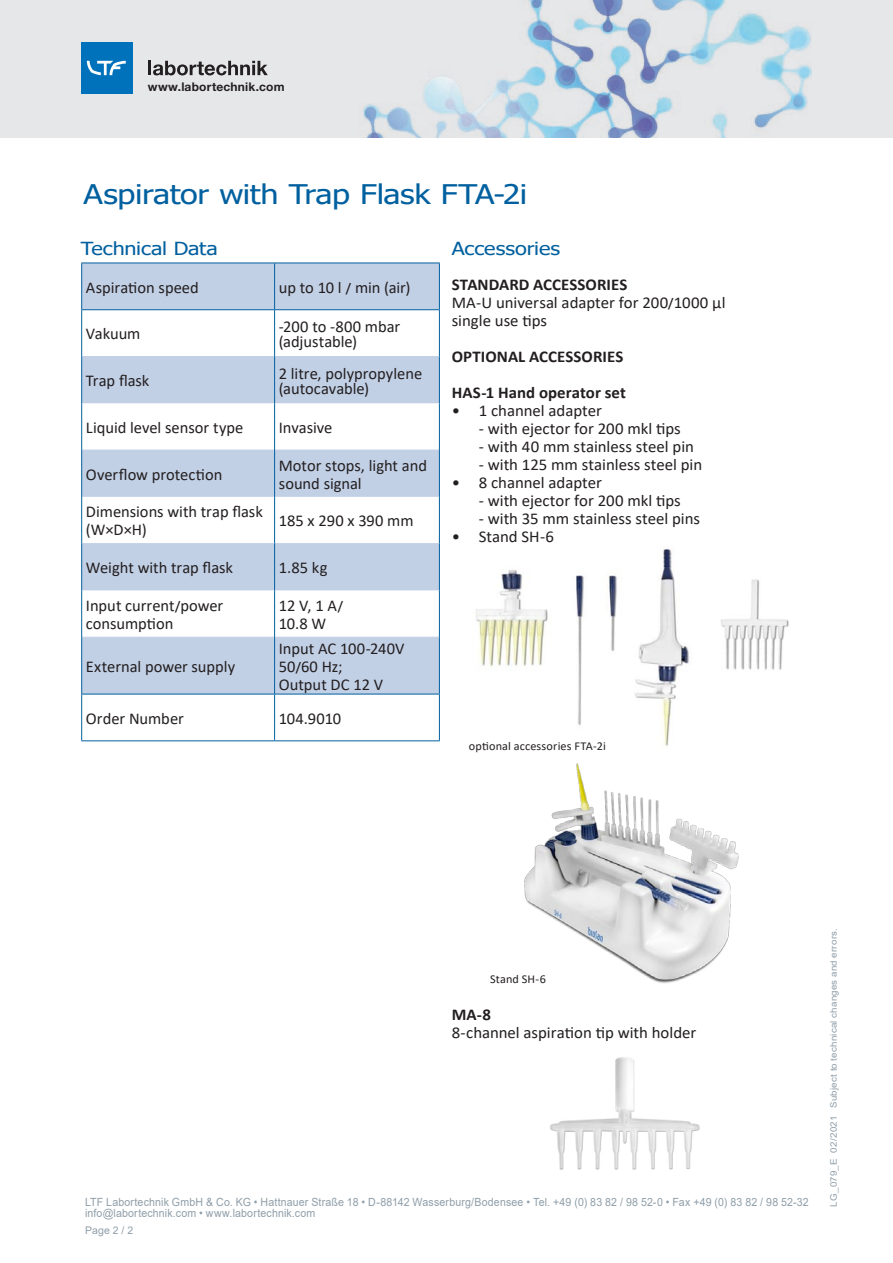
<style>
.page{position:relative;width:893px;height:1263px;background:#fff}
.page>*{position:absolute;margin:0;border:0;box-sizing:border-box;transform-origin:0 0}
.Headline{font:27px "Tahoma";letter-spacing:-.015em;color:#00609f;scale:1.2 1}
.Body{font:18px "Tahoma";letter-spacing:-.005em;color:#00609f;scale:1.2 1}
.Body-2{font:16.5px/18px "Calibri";letter-spacing:-.005em;color:#231f20}
.Body-3{font:700 16.5px "Calibri";letter-spacing:.005em;color:#231f20}
.t1{font:12px "Calibri";letter-spacing:.015em;color:#231f20}
.t2{font:700 12px "Helvetica Neue LT Std";letter-spacing:.015em;color:#231f20}
.t3{font:11.25px/11.2px "Arial";letter-spacing:.015em;color:#8f9ea9;scale:.94 1}
.t4{font:10.5px "Arial";color:#8f9ea9}
.t5{font:9px "Arial";letter-spacing:.02em;color:#8f9ea9;scale:1.08 1}
.s1{font-weight:700}
</style>
<div class="page">
<div style="left:0;top:0;width:893px;height:137px;background:#e6e7e9"></div>
<img style="left:363px;top:0;width:448px;height:137px">
<hr style="left:148px;top:61px;width:3px;height:14px;background:#231f20">
<svg style="left:153px;top:61px;width:115px;height:14px"></svg>
<div style="left:81px;top:43px;width:51px;height:51px;background:#0072bc"></div>
<svg style="left:87px;top:61px;width:39px;height:14px"></svg>
<img style="left:476px;top:549px;width:313px;height:197px">
<svg style="left:82px;top:264px;width:357px;height:430px;fill:#c2d0e6"></svg>
<hr style="left:82px;top:356px;width:192px;height:1px;background:#c2d0e6">
<hr style="left:275px;top:356px;width:164px;height:1px;background:#c2d0e6">
<hr style="left:82px;top:450px;width:192px;height:1px;background:#c2d0e6">
<hr style="left:275px;top:450px;width:164px;height:1px;background:#c2d0e6">
<hr style="left:82px;top:543px;width:192px;height:1px;background:#c2d0e6">
<hr style="left:275px;top:543px;width:164px;height:1px;background:#c2d0e6">
<hr style="left:82px;top:637px;width:192px;height:1px;background:#c2d0e6">
<hr style="left:275px;top:637px;width:164px;height:1px;background:#c2d0e6">
<hr style="left:81px;top:263px;width:194px;height:1px;background:#00609f">
<hr style="left:81px;top:263px;width:1px;height:46px;background:#00609f">
<hr style="left:275px;top:263px;width:165px;height:1px;background:#00609f">
<hr style="left:274px;top:263px;width:1px;height:46px;background:#00609f">
<hr style="left:439px;top:263px;width:1px;height:46px;background:#00609f">
<hr style="left:81px;top:309px;width:194px;height:1px;background:#00609f">
<hr style="left:81px;top:310px;width:1px;height:46px;background:#00609f">
<hr style="left:275px;top:309px;width:165px;height:1px;background:#00609f">
<hr style="left:274px;top:310px;width:1px;height:46px;background:#00609f">
<hr style="left:439px;top:310px;width:1px;height:46px;background:#00609f">
<hr style="left:81px;top:356px;width:1px;height:47px;background:#00609f">
<hr style="left:274px;top:356px;width:1px;height:47px;background:#00609f">
<hr style="left:439px;top:356px;width:1px;height:47px;background:#00609f">
<hr style="left:81px;top:403px;width:1px;height:47px;background:#00609f">
<hr style="left:274px;top:403px;width:1px;height:47px;background:#00609f">
<hr style="left:439px;top:403px;width:1px;height:47px;background:#00609f">
<hr style="left:81px;top:450px;width:1px;height:47px;background:#00609f">
<hr style="left:274px;top:450px;width:1px;height:47px;background:#00609f">
<hr style="left:439px;top:450px;width:1px;height:47px;background:#00609f">
<hr style="left:81px;top:497px;width:1px;height:47px;background:#00609f">
<hr style="left:274px;top:497px;width:1px;height:47px;background:#00609f">
<hr style="left:439px;top:497px;width:1px;height:47px;background:#00609f">
<hr style="left:81px;top:544px;width:1px;height:46px;background:#00609f">
<hr style="left:274px;top:544px;width:1px;height:46px;background:#00609f">
<hr style="left:439px;top:544px;width:1px;height:46px;background:#00609f">
<hr style="left:81px;top:590px;width:1px;height:47px;background:#00609f">
<hr style="left:274px;top:590px;width:1px;height:47px;background:#00609f">
<hr style="left:439px;top:590px;width:1px;height:47px;background:#00609f">
<hr style="left:81px;top:637px;width:1px;height:57px;background:#00609f">
<hr style="left:274px;top:637px;width:1px;height:57px;background:#00609f">
<hr style="left:439px;top:637px;width:1px;height:57px;background:#00609f">
<hr style="left:81px;top:694px;width:194px;height:1px;background:#00609f">
<hr style="left:81px;top:694px;width:1px;height:46px;background:#00609f">
<hr style="left:275px;top:694px;width:165px;height:1px;background:#00609f">
<hr style="left:274px;top:694px;width:1px;height:46px;background:#00609f">
<hr style="left:439px;top:694px;width:1px;height:46px;background:#00609f">
<hr style="left:81px;top:740px;width:194px;height:1px;background:#00609f">
<hr style="left:275px;top:740px;width:165px;height:1px;background:#00609f">
<img style="left:550px;top:1057px;width:150px;height:113px">
<img style="left:524px;top:764px;width:215px;height:220px">
<p class="t2" style="left:148px;top:80px;width:138px">www.labortechnik.com</p>
<p class="Headline" style="left:84px;top:176px;width:371px">Aspirator with Trap Flask FTA-2i</p>
<p class="Body" style="left:81px;top:237px;width:116px">Technical Data</p>
<p class="Body-2" style="left:86px;top:278px;width:114px">Aspiration speed</p>
<p class="Body-2" style="left:279px;top:278px;width:133px">up to 10 l / min (air)</p>
<p class="Body-2" style="left:86px;top:324px;width:56px">Vakuum</p>
<p class="Body-2" style="left:279px;top:317px;width:123px">-200 to -800 mbar</p>
<p class="Body-2" style="left:279px;top:332px;width:80px">(adjustable)</p>
<p class="Body-2" style="left:86px;top:371px;width:65px">Trap flask</p>
<p class="Body-2" style="left:279px;top:364px;width:145px">2 litre, polypropylene</p>
<p class="Body-2" style="left:279px;top:379px;width:92px">(autocavable)</p>
<p class="Body-2" style="left:86px;top:418px;width:159px">Liquid level sensor type</p>
<p class="Body-2" style="left:279px;top:418px;width:55px">Invasive</p>
<p class="Body-2" style="left:86px;top:465px;width:138px">Overflow protection</p>
<p class="Body-2" style="left:279px;top:456px;width:150px">Motor stops, light and sound signal</p>
<p class="Body-2" style="left:86px;top:502px;width:178px">Dimensions with trap flask (W×D×H)</p>
<p class="Body-2" style="left:279px;top:511px;width:136px">185 x 290 x 390 mm</p>
<p class="Body-2" style="left:86px;top:558px;width:149px">Weight with trap flask</p>
<p class="Body-2" style="left:279px;top:558px;width:50px">1.85 kg</p>
<p class="Body-2" style="left:86px;top:596px;width:139px">Input current/power consumption</p>
<p class="Body-2" style="left:279px;top:596px;width:66px">12 V, 1 A/<br>10.8 W</p>
<p class="Body-2" style="left:86px;top:657px;width:151px">External power supply</p>
<p class="Body-2" style="left:279px;top:639px;width:127px">Input AC 100-240V<br>50/60 Hz;<br>Output DC 12 V</p>
<p class="Body-2" style="left:86px;top:709px;width:99px">Order Number</p>
<p class="Body-2" style="left:279px;top:709px;width:64px">104.9010</p>
<p class="Body" style="left:452px;top:237px;width:92px">Accessories</p>
<p class="Body-3" style="left:452px;top:273px;width:177px">STANDARD ACCESSORIES</p>
<p class="Body-2" style="left:452px;top:293px;width:275px">MA-U universal adapter for 200/1000 μl single use tips</p>
<p class="Body-3" style="left:452px;top:345px;width:173px">OPTIONAL ACCESSORIES</p>
<p class="Body-3" style="left:452px;top:381px;width:176px">HAS-1 Hand operator set</p>
<p class="Body-2" style="left:452px;top:401px;width:152px">• 1 channel adapter</p>
<p class="Body-2" style="left:479px;top:419px;width:203px">- with ejector for 200 mkl tips</p>
<p class="Body-2" style="left:479px;top:437px;width:217px">- with 40 mm stainless steel pin</p>
<p class="Body-2" style="left:479px;top:455px;width:225px">- with 125 mm stainless steel pin</p>
<p class="Body-2" style="left:452px;top:473px;width:152px">• 8 channel adapter</p>
<p class="Body-2" style="left:479px;top:491px;width:203px">- with ejector for 200 mkl tips</p>
<p class="Body-2" style="left:479px;top:509px;width:223px">- with 35 mm stainless steel pins</p>
<p class="Body-2" style="left:452px;top:527px;width:104px">• Stand SH-6</p>
<p class="t1" style="left:469px;top:738px;width:138px">optional accessories FTA-2i</p>
<p class="t1" style="left:490px;top:970px;width:57px">Stand SH-6</p>
<p class="Body-2" style="left:452px;top:1005px;width:246px"><span class="s1">MA-8<br></span>8-channel aspiration tip with holder</p>
<p class="t3" style="left:85px;top:1196px;width:771px">LTF Labortechnik GmbH &amp; Co. KG • Hattnauer Straße 18 • D-88142 Wasserburg/Bodensee • Tel. +49 (0) 83 82 / 98 52-0 • Fax +49 (0) 83 82 / 98 52-32 info@labortechnik.com • www.labortechnik.com</p>
<p class="t4" style="left:85px;top:1223px;width:50px">Page 2 / 2</p>
<p class="t5" style="left:827px;top:1206px;width:259px;rotate:-90deg">LG_079_E 02/2021 Subject to technical changes and errors.</p>
</div>
